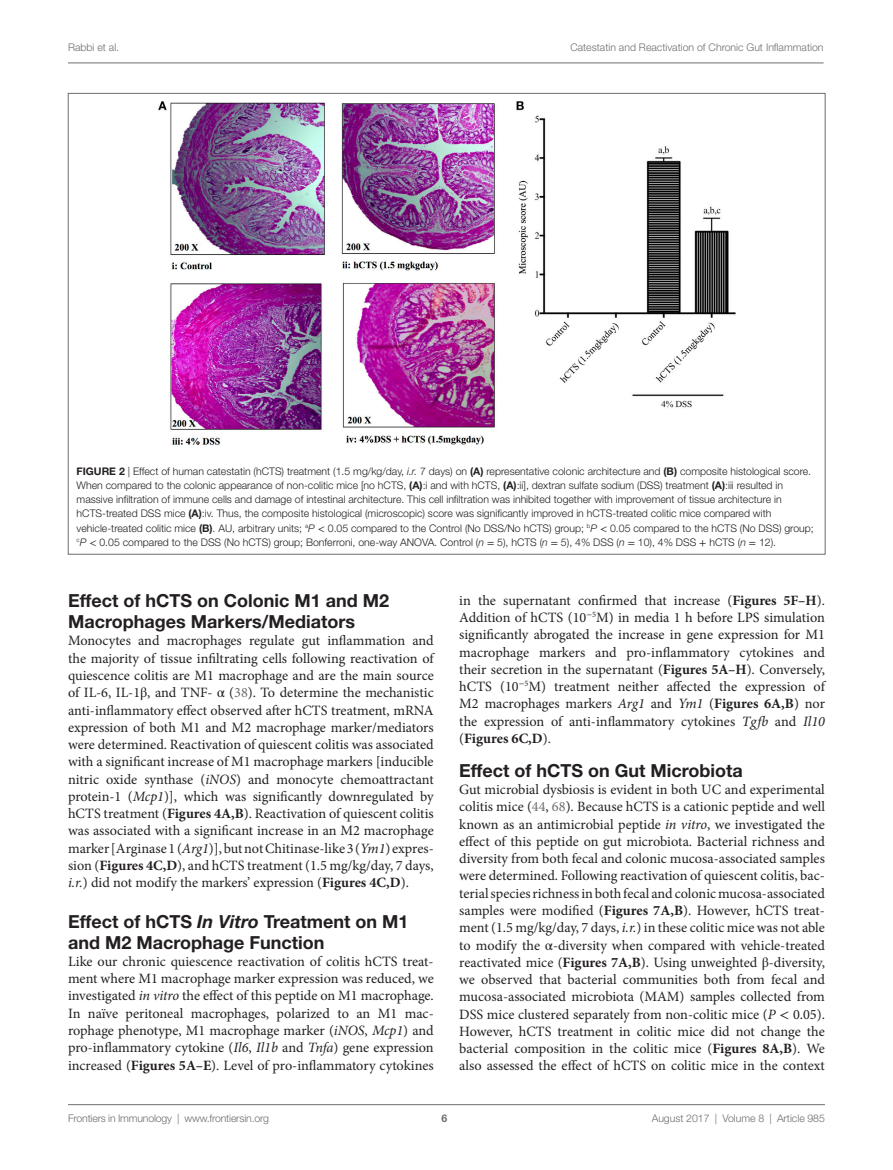
<style>
.page{position:relative;width:893px;height:1170px;background:#fff}
.page>*{position:absolute;margin:0;border:0;box-sizing:border-box;transform-origin:0 0}
.t1{font:700 18px/21px "Helvetica Neue LT Std";color:#231f20}
.t2{font:14.25px/17.2px "Minion Pro";color:#231f20;text-align:justify}
.t3{font:300 10.5px/14.2px "Helvetica Neue LT Std";color:#231f20}
.t4{font:300 10.5px "Helvetica Neue LT Std";color:#6c6d70}
.t5{font:700 10.5px "Helvetica Neue LT Std";color:#6c6d70}
.s1{font-weight:700}
.s2{font-style:italic}
.s3{font-family:"STIX General";font-weight:400}
.s4{font-family:"STIX General"}
.s5{color:#6c6d70}
</style>
<div class="page">
<img style="left:158px;top:102px;width:578px;height:342px">
<hr style="left:68px;top:63px;width:756px;height:1px;background:#6c6d70">
<hr style="left:68px;top:1104px;width:757px;height:1px;background:#6c6d70">
<p class="t4" style="left:68px;top:41px;width:53px">Rabbi et al.</p>
<p class="t4" style="left:570px;top:41px;width:255px">Catestatin and Reactivation of Chronic Gut Inflammation</p>
<p class="t3" style="left:77px;top:463px;width:739px"><span class="s1">Figure 2</span> | Effect of human catestatin (hCTS) treatment (1.5 mg/kg/day, <span class="s2">i.r.</span> 7 days) on <span class="s1">(A)</span> representative colonic architecture and <span class="s1">(B)</span> composite histological score.<br>When compared to the colonic appearance of non-colitic mice [no hCTS, <span class="s1">(A)</span>:i and with hCTS, <span class="s1">(A)</span>:ii], dextran sulfate sodium (DSS) treatment <span class="s1">(A)</span>:iii resulted in massive infiltration of immune cells and damage of intestinal architecture. This cell infiltration was inhibited together with improvement of tissue architecture in hCTS-treated DSS mice <span class="s1">(A)</span>:iv. Thus, the composite histological (microscopic) score was significantly improved in hCTS-treated colitic mice compared with vehicle-treated colitic mice <span class="s1">(B)</span>. AU, arbitrary units; <sup>a</sup><span class="s2">P</span> <span class="s3">&lt;</span> 0.05 compared to the Control (No DSS/No hCTS) group; <sup>b</sup><span class="s2">P</span> <span class="s3">&lt;</span> 0.05 compared to the hCTS (No DSS) group; <sup>c</sup><span class="s2">P</span> <span class="s3">&lt;</span> 0.05 compared to the DSS (No hCTS) group; Bonferroni, one-way ANOVA. Control (<span class="s2">n</span> <span class="s3">=</span> 5), hCTS (<span class="s2">n</span> <span class="s3">=</span> 5), 4% DSS (<span class="s2">n</span> <span class="s3">=</span> 10), 4% DSS <span class="s3">+</span> hCTS (<span class="s2">n</span> <span class="s3">=</span> 12).</p>
<p class="t1" style="left:68px;top:590px;width:323px">Effect of hCTS on Colonic M1 and M2<br>Macrophages Markers/Mediators</p>
<p class="t2" style="left:68px;top:632px;width:367px">Monocytes and macrophages regulate gut inflammation and the majority of tissue infiltrating cells following reactivation of quiescence colitis are M1 macrophage and are the main source of IL-6, IL-1<span class="s4">β</span>, and TNF- <span class="s4">α</span> (<span class="s5">38</span>). To determine the mechanistic anti-inflammatory effect observed after hCTS treatment, mRNA expression of both M1 and M2 macrophage marker/mediators were determined. Reactivation of quiescent colitis was associated with a significant increase of M1 macrophage markers [inducible nitric oxide synthase (<span class="s2">iNOS</span>) and monocyte chemoattractant protein-1 (<span class="s2">Mcp1</span>)], which was significantly downregulated by hCTS treatment (<span class="s1">Figures 4A,B</span>). Reactivation of quiescent colitis was associated with a significant increase in an M2 macrophage marker [Arginase 1 (<span class="s2">Arg1</span>)], but not Chitinase-like 3 (<span class="s2">Ym1</span>) expres&shy;sion (<span class="s1">Figures 4C,D</span>), and hCTS treatment (1.5 mg/kg/day, 7 days, <span class="s2">i.r.</span>) did not modify the markers’ expression (<span class="s1">Figures 4C,D</span>).</p>
<p class="t1" style="left:68px;top:910px;width:342px">Effect of hCTS <span class="s2">In Vitro</span> Treatment on M1 and M2 Macrophage Function</p>
<p class="t2" style="left:68px;top:952px;width:367px">Like our chronic quiescence reactivation of colitis hCTS treat&shy;ment where M1 macrophage marker expression was reduced, we investigated <span class="s2">in vitro</span> the effect of this peptide on M1 macrophage.<br>In naïve peritoneal macrophages, polarized to an M1 mac&shy;rophage phenotype, M1 macrophage marker (<span class="s2">iNOS</span>, <span class="s2">Mcp1</span>) and pro-inflammatory cytokine (<span class="s2">Il6</span>, <span class="s2">Il1b</span> and <span class="s2">Tnfa</span>) gene expression increased (<span class="s1">Figures 5A–E</span>). Level of pro-inflammatory cytokines</p>
<p class="t2" style="left:459px;top:591px;width:367px">in the supernatant confirmed that increase (<span class="s1">Figures 5F–H</span>).<br>Addition of hCTS (10<sup>−</sup><sup>5</sup>M) in media 1 h before LPS simulation significantly abrogated the increase in gene expression for M1 macrophage markers and pro-inflammatory cytokines and their secretion in the supernatant (<span class="s1">Figures 5A–H</span>). Conversely, hCTS (10<sup>−</sup><sup>5</sup>M) treatment neither affected the expression of M2 macrophages markers <span class="s2">Arg1</span> and <span class="s2">Ym1</span> (<span class="s1">Figures 6A,B</span>) nor the expression of anti-inflammatory cytokines <span class="s2">Tgfb</span> and <span class="s2">Il10 </span>(<span class="s1">Figures 6C,D</span>).</p>
<p class="t1" style="left:459px;top:759px;width:285px">Effect of hCTS on Gut Microbiota</p>
<p class="t2" style="left:459px;top:781px;width:367px">Gut microbial dysbiosis is evident in both UC and experimental colitis mice (<span class="s5">44</span>, <span class="s5">68</span>). Because hCTS is a cationic peptide and well known as an antimicrobial peptide <span class="s2">in vitro</span>, we investigated the effect of this peptide on gut microbiota. Bacterial richness and diversity from both fecal and colonic mucosa-associated samples were determined. Following reactivation of quiescent colitis, bac&shy;terial species richness in both fecal and colonic mucosa-associated samples were modified (<span class="s1">Figures 7A,B</span>). However, hCTS treat&shy;ment (1.5 mg/kg/day, 7 days, <span class="s2">i.r.</span>) in these colitic mice was not able to modify the <span class="s4">α</span>-diversity when compared with vehicle-treated reactivated mice (<span class="s1">Figures 7A,B</span>). Using unweighted <span class="s4">β</span>-diversity, we observed that bacterial communities both from fecal and mucosa-associated microbiota (MAM) samples collected from DSS mice clustered separately from non-colitic mice (<span class="s2">P</span> <span class="s4">&lt;</span> 0.05).<br>However, hCTS treatment in colitic mice did not change the bacterial composition in the colitic mice (<span class="s1">Figures 8A,B</span>). We also assessed the effect of hCTS on colitic mice in the context</p>
<p class="t4" style="left:68px;top:1111px;width:203px">Frontiers in Immunology | www.frontiersin.org</p>
<p class="t4" style="left:652px;top:1111px;width:175px">August 2017 | Volume 8 | Article 985</p>
<p class="t5" style="left:441px;top:1111px;width:7px">6</p>
</div>
